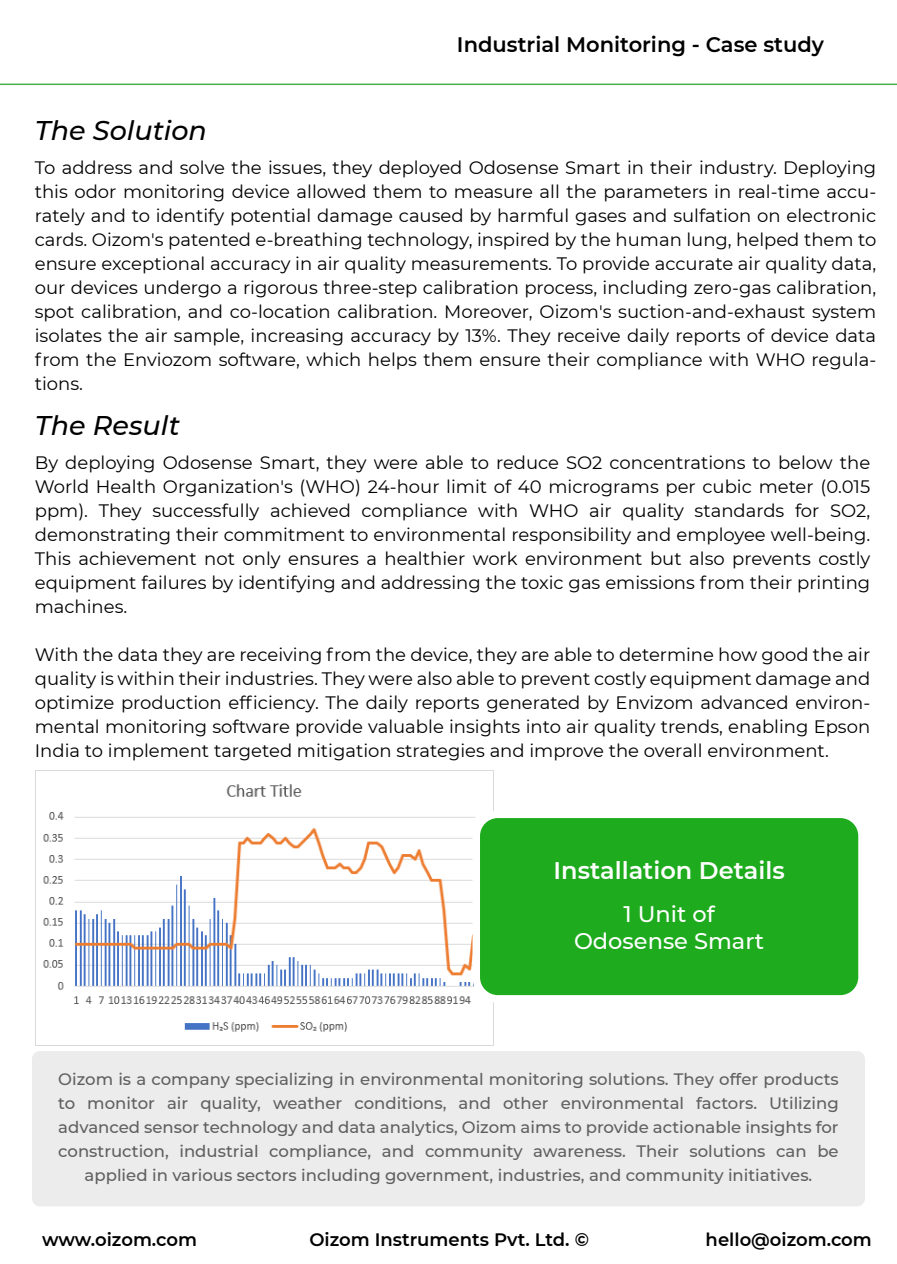
<style>
.page{position:relative;width:897px;height:1264px;background:#fff}
.page>*{position:absolute;margin:0;border:0;box-sizing:border-box;transform-origin:0 0}
.t1{font:italic 500 27px "Montserrat";color:#000}
.t2{font:600 24px "Montserrat";color:#fff}
.t3{font:500 22.5px/27px "Montserrat";color:#fff;text-align:center}
.t4{font:600 21px "Montserrat";color:#000}
.t5{font:18px/24px "Montserrat";color:#000;text-align:justify}
.t6{font:600 18px "Montserrat";color:#000}
.t7{font:500 16.5px/24px "Montserrat";color:#5f5f5f;text-align:center}
</style>
<div class="page">
<div style="left:32px;top:1051px;width:832px;height:155px;background:#ececec;border-radius:8px"></div>
<hr style="left:0;top:84px;width:896px;height:1px;background:#45b146">
<img style="left:36px;top:770px;width:458px;height:275px">
<div style="left:476px;top:814px;width:385px;height:185px;background:#1eac1e;border-radius:22px"></div>
<div style="left:472px;top:810px;width:393px;height:192px;border:8px solid #fff;border-radius:22px"></div>
<p class="t4" style="left:457px;top:36px;width:368px">Industrial Monitoring - Case study</p>
<h1 class="t1" style="left:35px;top:120px;width:174px">The Solution</h1>
<p class="t5" style="left:35px;top:157px;width:842px">To address and solve the issues, they deployed Odosense Smart in their industry. Deploying this odor monitoring device allowed them to measure all the parameters in real-time accu&shy;rately and to identify potential damage caused by harmful gases and sulfation on electronic cards. Oizom's patented e-breathing technology, inspired by the human lung, helped them to ensure exceptional accuracy in air quality measurements. To provide accurate air quality data, our devices undergo a rigorous three-step calibration process, including zero-gas calibration, spot calibration, and co-location calibration. Moreover, Oizom's suction-and-exhaust system isolates the air sample, increasing accuracy by 13%. They receive daily reports of device data from the Enviozom software, which helps them ensure their compliance with WHO regula&shy;tions.</p>
<h1 class="t1" style="left:35px;top:415px;width:147px">The Result</h1>
<p class="t5" style="left:35px;top:452px;width:836px">By deploying Odosense Smart, they were able to reduce SO2 concentrations to below the World Health Organization's (WHO) 24-hour limit of 40 micrograms per cubic meter (0.015 ppm). They successfully achieved compliance with WHO air quality standards for SO2, demonstrating their commitment to environmental responsibility and employee well-being.<br>This achievement not only ensures a healthier work environment but also prevents costly equipment failures by identifying and addressing the toxic gas emissions from their printing machines.</p>
<p class="t5" style="left:35px;top:644px;width:836px">With the data they are receiving from the device, they are able to determine how good the air quality is within their industries. They were also able to prevent costly equipment damage and optimize production efficiency. The daily reports generated by Envizom advanced environ&shy;mental monitoring software provide valuable insights into air quality trends, enabling Epson India to implement targeted mitigation strategies and improve the overall environment.</p>
<h2 class="t2" style="left:553px;top:860px;width:233px">Installation Details</h2>
<p class="t3" style="left:574px;top:902px;width:192px">1 Unit of<br>Odosense Smart</p>
<p class="t7" style="left:58px;top:1068px;width:782px">Oizom is a company specializing in environmental monitoring solutions. They offer products to monitor air quality, weather conditions, and other environmental factors. Utilizing advanced sensor technology and data analytics, Oizom aims to provide actionable insights for construction, industrial compliance, and community awareness. Their solutions can be applied in various sectors including government, industries, and community initiatives.</p>
<p class="t6" style="left:42px;top:1232px;width:156px">www.oizom.com</p>
<p class="t6" style="left:705px;top:1232px;width:168px">hello@oizom.com</p>
<p class="t6" style="left:309px;top:1232px;width:281px">Oizom Instruments Pvt. Ltd. ©</p>
</div>
